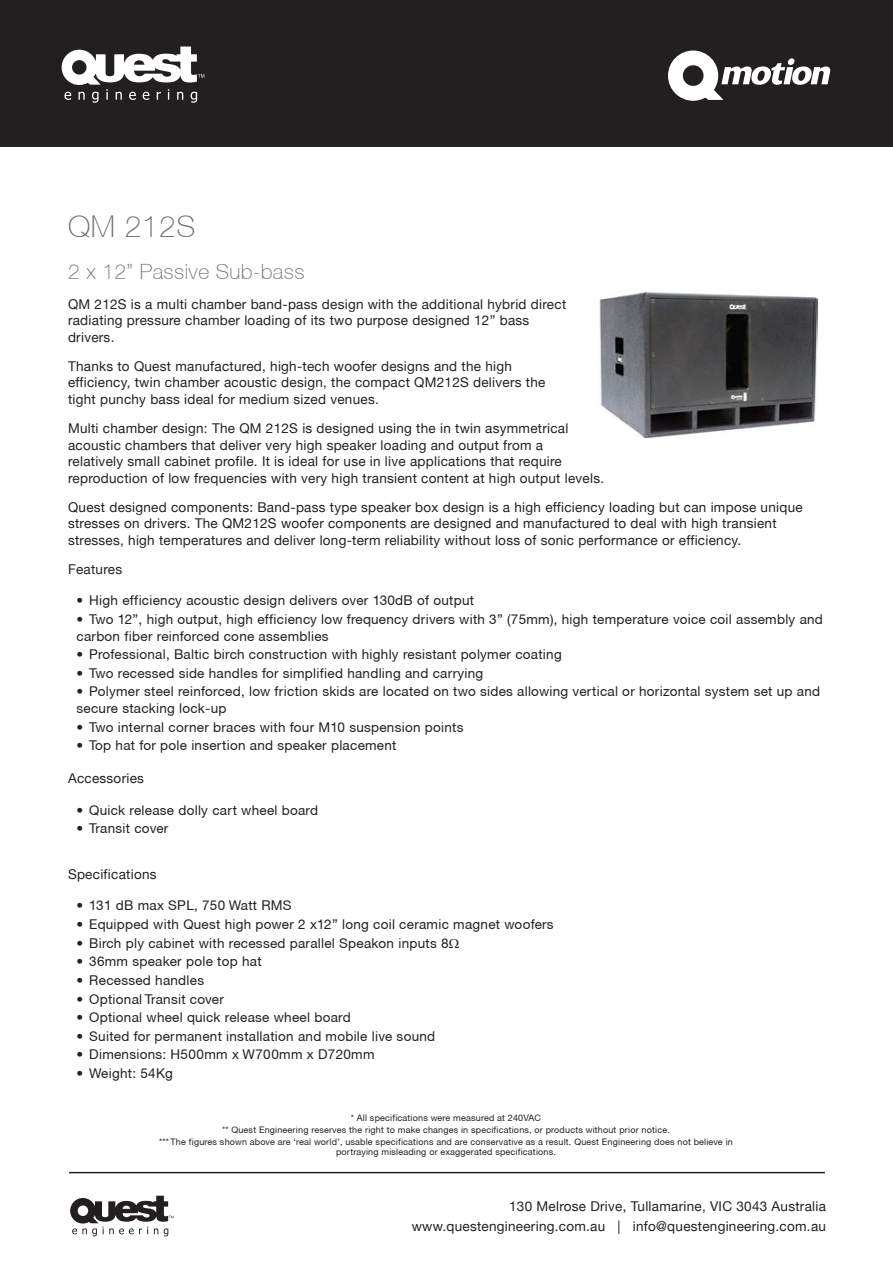
<style>
.page{position:relative;width:893px;height:1263px;background:#fff}
.page>*{position:absolute;margin:0;border:0;box-sizing:border-box;transform-origin:0 0}
.t1{font:100 30px "Helvetica Neue CE";letter-spacing:.02em;color:#6c6d70}
.t2{font:100 21px "Helvetica Neue CE";letter-spacing:.02em;color:#6c6d70}
.t3{font:13.5px/16.5px "Helvetica Neue";letter-spacing:.02em;color:#231f20}
.t4{font:13.5px/16.5px "Helvetica Neue CE";letter-spacing:.02em;color:#231f20}
.t5{font:9px/11.7px "Helvetica Neue CE";letter-spacing:.02em;color:#231f20;text-align:center}
</style>
<div class="page">
<div style="left:0;top:0;width:893px;height:147px;background:#231f20"></div>
<svg style="left:62px;top:47px;width:142px;height:56px"></svg>
<svg style="left:668px;top:51px;width:162px;height:50px"></svg>
<svg style="left:70px;top:1196px;width:104px;height:40px"></svg>
<hr style="left:69px;top:1172px;width:756px;height:1px;background:#231f20">
<img style="left:599px;top:291px;width:218px;height:148px">
<h1 class="t1" style="left:68px;top:209px;width:129px">QM 212S</h1>
<h2 class="t2" style="left:68px;top:260px;width:238px">2 x 12” Passive Sub-bass</h2>
<p class="t3" style="left:68px;top:295px;width:500px">QM 212S is a multi chamber band-pass design with the additional hybrid direct radiating pressure chamber loading of its two purpose designed 12” bass drivers.</p>
<p class="t3" style="left:68px;top:357px;width:479px">Thanks to Quest manufactured, high-tech woofer designs and the high efficiency, twin chamber acoustic design, the compact QM212S delivers the tight punchy bass ideal for medium sized venues.</p>
<p class="t3" style="left:68px;top:420px;width:538px">Multi chamber design: The QM 212S is designed using the in twin asymmetrical acoustic chambers that deliver very high speaker loading and output from a<br>relatively small cabinet profile. It is ideal for use in live applications that require reproduction of low frequencies with very high transient content at high output levels.</p>
<p class="t3" style="left:68px;top:498px;width:736px">Quest designed components: Band-pass type speaker box design is a high efficiency loading but can impose unique stresses on drivers. The QM212S woofer components are designed and manufactured to deal with high transient stresses, high temperatures and deliver long-term reliability without loss of sonic performance or efficiency.</p>
<p class="t3" style="left:68px;top:561px;width:56px">Features</p>
<p class="t4" style="left:77px;top:592px;width:399px">• High efficiency acoustic design delivers over 130dB of output</p>
<p class="t4" style="left:77px;top:611px;width:748px">• Two 12”, high output, high efficiency low frequency drivers with 3” (75mm), high temperature voice coil assembly and carbon fiber reinforced cone assemblies</p>
<p class="t4" style="left:77px;top:646px;width:487px">• Professional, Baltic birch construction with highly resistant polymer coating</p>
<p class="t4" style="left:77px;top:665px;width:408px">• Two recessed side handles for simplified handling and carrying</p>
<p class="t4" style="left:77px;top:683px;width:745px">• Polymer steel reinforced, low friction skids are located on two sides allowing vertical or horizontal system set up and secure stacking lock-up</p>
<p class="t4" style="left:77px;top:719px;width:388px">• Two internal corner braces with four M10 suspension points</p>
<p class="t4" style="left:77px;top:737px;width:321px">• Top hat for pole insertion and speaker placement</p>
<p class="t3" style="left:68px;top:770px;width:77px">Accessories</p>
<p class="t4" style="left:77px;top:802px;width:243px">• Quick release dolly cart wheel board</p>
<p class="t4" style="left:77px;top:820px;width:93px">• Transit cover</p>
<p class="t3" style="left:68px;top:866px;width:90px">Specifications</p>
<p class="t4" style="left:77px;top:897px;width:217px">• 131 dB max SPL, 750 Watt RMS</p>
<p class="t4" style="left:77px;top:916px;width:479px">• Equipped with Quest high power 2 x12” long coil ceramic magnet woofers</p>
<p class="t4" style="left:77px;top:935px;width:374px">• Birch ply cabinet with recessed parallel Speakon inputs 8</p>
<p class="t4" style="left:77px;top:953px;width:187px">• 36mm speaker pole top hat</p>
<p class="t4" style="left:77px;top:972px;width:129px">• Recessed handles</p>
<p class="t4" style="left:77px;top:991px;width:149px">• Optional Transit cover</p>
<p class="t4" style="left:77px;top:1009px;width:276px">• Optional wheel quick release wheel board</p>
<p class="t4" style="left:77px;top:1028px;width:360px">• Suited for permanent installation and mobile live sound</p>
<p class="t4" style="left:77px;top:1046px;width:299px">• Dimensions: H500mm x W700mm x D720mm</p>
<p class="t4" style="left:77px;top:1065px;width:98px">• Weight: 54Kg</p>
<p class="t5" style="left:159px;top:1112px;width:575px">* All specifications were measured at 240VAC<br>** Quest Engineering reserves the right to make changes in specifications, or products without prior notice.<br>*** The figures shown above are ‘real world’, usable specifications and are conservative as a result. Quest Engineering does not believe in</p>
<p class="t5" style="left:336px;top:1146px;width:221px">portraying misleading or exaggerated specifications.</p>
<p class="t3" style="left:412px;top:1196px;width:416px;line-height:20.2px;text-align:right">130 Melrose Drive, Tullamarine, VIC 3043 Australia www.questengineering.com.au | info@questengineering.com.au</p>
</div>
